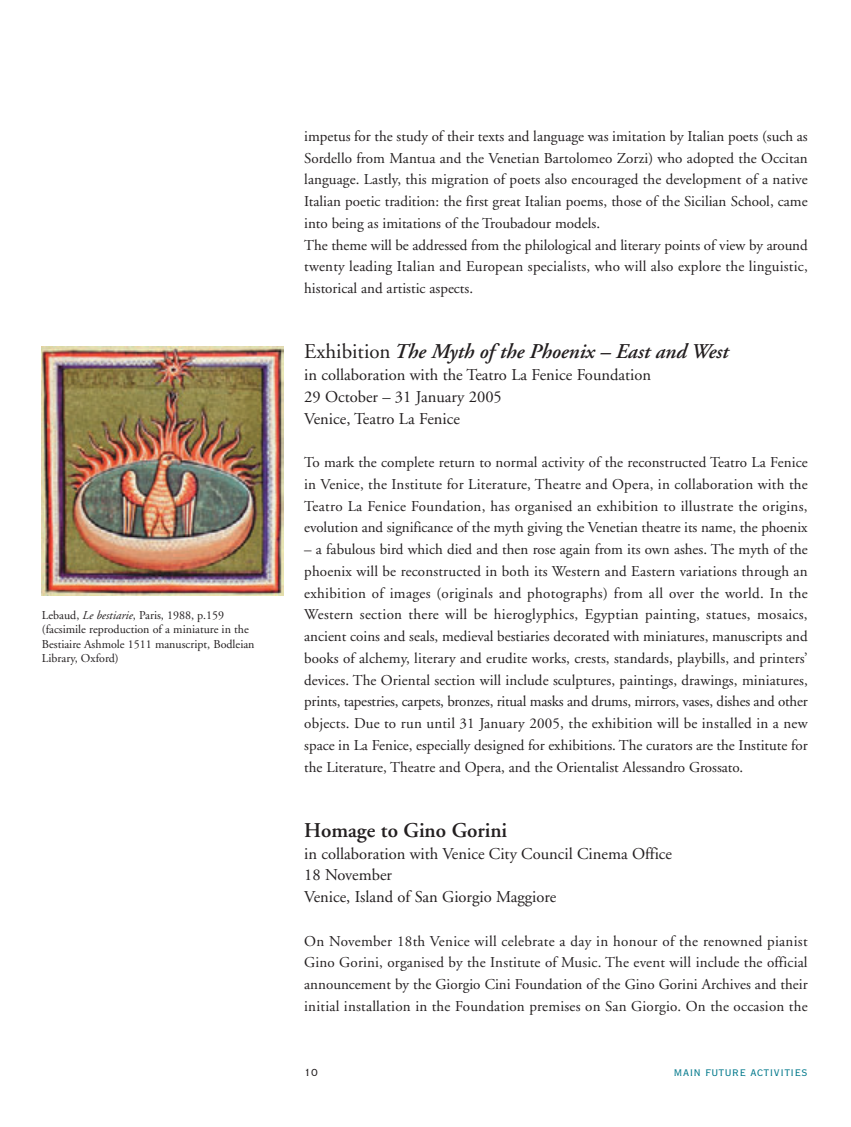
<style>
.page{position:relative;width:851px;height:1127px;background:#fff}
.page>*{position:absolute;margin:0;border:0;box-sizing:border-box;transform-origin:0 0}
.t1{font:italic 600 21px "Adobe Garamond";letter-spacing:-.005em;color:#231f20}
.t2{font:600 21px "Adobe Garamond";color:#231f20}
.t3{font:16.5px/21.8px "Adobe Garamond";color:#231f20}
.t4{font:15px/21.8px "Adobe Garamond";color:#231f20;text-align:justify}
.t5{font:15px "Copperplate Twenty Nine BC";color:#00788b}
.t6{font:13.5px "Copperplate Twenty Nine BC";color:#231f20}
.t7{font:12px/14.2px "Adobe Garamond";color:#231f20}
.s1{font-style:italic}
.s2{font-weight:400;font-style:normal}
</style>
<div class="page">
<img style="left:41px;top:346px;width:243px;height:250px">
<p class="t7" style="left:42px;top:609px;width:214px">Lebaud, <span class="s1">Le bestiarie</span>, Paris, 1988, p.159 (facsimile reproduction of a miniature in the Bestiaire Ashmole 1511 manuscript, Bodleian Library, Oxford)</p>
<p class="t4" style="left:304px;top:127px;width:505px;text-align:left">impetus for the study of their texts and language was imitation by Italian poets (such as Sordello from Mantua and the Venetian Bartolomeo Zorzi) who adopted the Occitan language. Lastly, this migration of poets also encouraged the development of a native Italian poetic tradition: the first great Italian poems, those of the Sicilian School, came into being as imitations of the Troubadour models.<br>The theme will be addressed from the philological and literary points of view by around twenty leading Italian and European specialists, who will also explore the linguistic, historical and artistic aspects.</p>
<h1 class="t1" style="left:304px;top:343px;width:426px"><span class="s2">Exhibition</span> The Myth of the Phoenix – East and West</h1>
<p class="t3" style="left:304px;top:365px;width:348px">in collaboration with the Teatro La Fenice Foundation<br>29 October – 31 January 2005<br>Venice, Teatro La Fenice</p>
<p class="t4" style="left:304px;top:453px;width:505px">To mark the complete return to normal activity of the reconstructed Teatro La Fenice in Venice, the Institute for Literature, Theatre and Opera, in collaboration with the Teatro La Fenice Foundation, has organised an exhibition to illustrate the origins, evolution and significance of the myth giving the Venetian theatre its name, the phoenix</p>
<p class="t4" style="left:304px;top:540px;width:505px">– a fabulous bird which died and then rose again from its own ashes. The myth of the phoenix will be reconstructed in both its Western and Eastern variations through an exhibition of images (originals and photographs) from all over the world. In the Western section there will be hieroglyphics, Egyptian painting, statues, mosaics, ancient coins and seals, medieval bestiaries decorated with miniatures, manuscripts and books of alchemy, literary and erudite works, crests, standards, playbills, and printers’ devices. The Oriental section will include sculptures, paintings, drawings, miniatures, prints, tapestries, carpets, bronzes, ritual masks and drums, mirrors, vases, dishes and other objects. Due to run until 31 January 2005, the exhibition will be installed in a new space in La Fenice, especially designed for exhibitions. The curators are the Institute for the Literature, Theatre and Opera, and the Orientalist Alessandro Grossato.</p>
<h1 class="t2" style="left:304px;top:822px;width:204px">Homage to Gino Gorini</h1>
<p class="t3" style="left:304px;top:844px;width:369px">in collaboration with Venice City Council Cinema Office<br>18 November<br>Venice, Island of San Giorgio Maggiore</p>
<p class="t4" style="left:304px;top:931px;width:505px">On November 18th Venice will celebrate a day in honour of the renowned pianist Gino Gorini, organised by the Institute of Music. The event will include the official announcement by the Giorgio Cini Foundation of the Gino Gorini Archives and their initial installation in the Foundation premises on San Giorgio. On the occasion the</p>
<p class="t6" style="left:304px;top:1063px;width:15px">10</p>
<p class="t5" style="left:673px;top:1062px;width:136px">main future activities</p>
</div>
